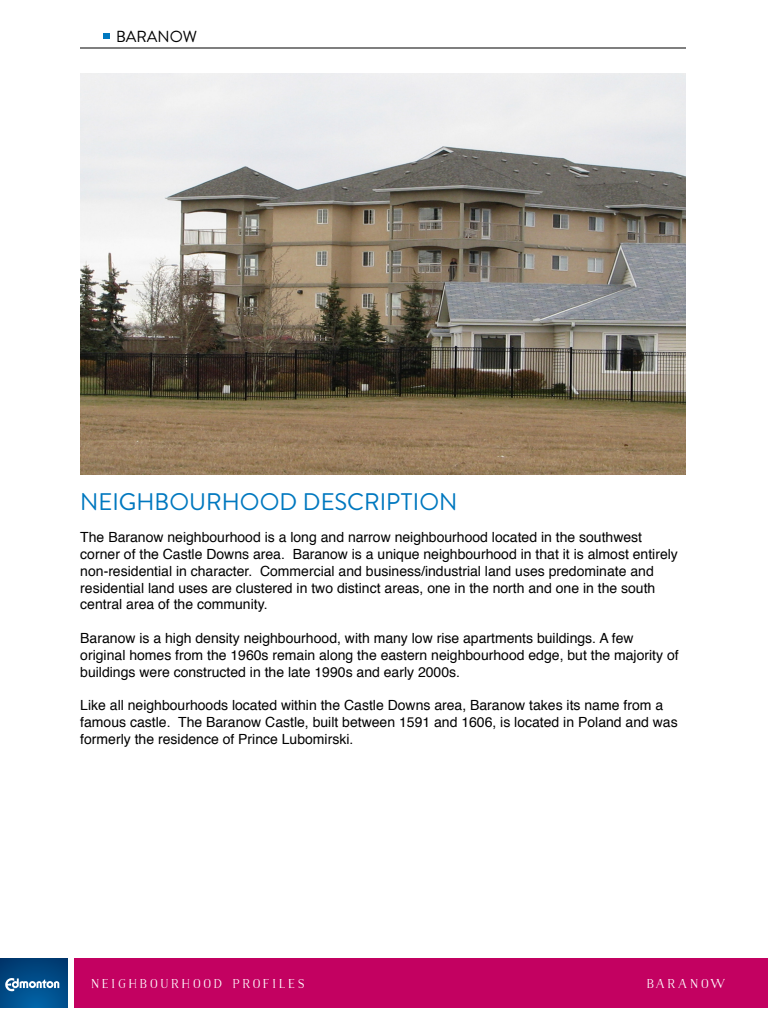
<style>
.page{position:relative;width:768px;height:1024px;background:#fff}
.page>*{position:absolute;margin:0;border:0;box-sizing:border-box;transform-origin:0 0}
.t1{font:24px "Brandon Text";color:#0078bf}
.t2{font:16px "Brandon Text";color:#000}
.t3{font:14px/16.8px "Helvetica";color:#000}
.t4{font:700 12px "Naive";letter-spacing:.2em;color:#fff}
</style>
<div class="page">
<div style="left:0;top:958px;width:68px;height:50px;background:linear-gradient(to bottom,#00396f,#015999)"></div>
<svg style="left:5px;top:978px;width:54px;height:13px"></svg>
<div style="left:74px;top:958px;width:694px;height:50px;background:#c30161"></div>
<hr style="left:80px;top:48px;width:606px;height:1px;background:#000">
<svg style="left:104px;top:34px;width:6px;height:5px"></svg>
<img style="left:80px;top:73px;width:606px;height:402px">
<p class="t2" style="left:116px;top:25px;width:83px">BARANOW</p>
<h1 class="t1" style="left:80px;top:485px;width:379px">NEIGHBOURHOOD DESCRIPTION</h1>
<p class="t3" style="left:80px;top:529px;width:599px">The Baranow neighbourhood is a long and narrow neighbourhood located in the southwest corner of the Castle Downs area. Baranow is a unique neighbourhood in that it is almost entirely non-residential in character. Commercial and business/industrial land uses predominate and residential land uses are clustered in two distinct areas, one in the north and one in the south central area of the community.</p>
<p class="t3" style="left:80px;top:630px;width:600px">Baranow is a high density neighbourhood, with many low rise apartments buildings. A few original homes from the 1960s remain along the eastern neighbourhood edge, but the majority of buildings were constructed in the late 1990s and early 2000s.</p>
<p class="t3" style="left:80px;top:697px;width:599px">Like all neighbourhoods located within the Castle Downs area, Baranow takes its name from a famous castle. The Baranow Castle, built between 1591 and 1606, is located in Poland and was formerly the residence of Prince Lubomirski.</p>
<p class="t4" style="left:91px;top:976px;width:215px">NEIGHBOURHOOD PROFILES</p>
<p class="t4" style="left:647px;top:976px;width:80px">BARANOW</p>
</div>
